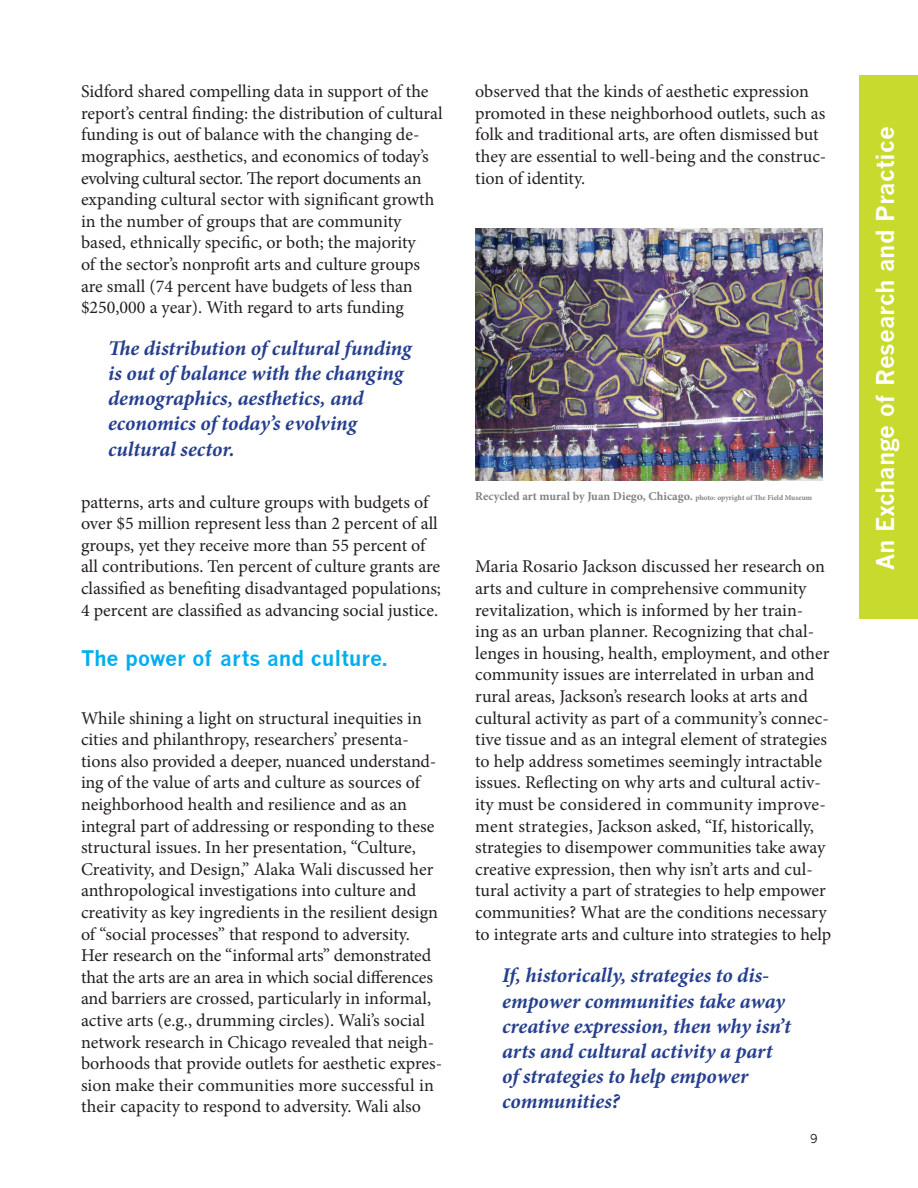
<style>
.page{position:relative;width:918px;height:1188px;background:#fff}
.page>*{position:absolute;margin:0;border:0;box-sizing:border-box;transform-origin:0 0}
.t1{font:700 24px "News Gothic";color:#fff}
.t2{font:italic 700 21px/25.2px "Minion Pro";letter-spacing:-.005em;color:#253f8e}
.t3{font:700 21px "News Gothic";color:#00aeef}
.t4{font:18px/21.6px "Minion Pro";color:#231f20}
.t5{font:700 12px "Minion Pro";color:#808285}
.t6{font:12px "News Gothic";color:#231f20}
.s1{font-size:7.5px}
</style>
<div class="page">
<img style="left:475px;top:228px;width:348px;height:253px">
<div style="left:860px;top:76px;width:58px;height:543px;background:#c8da2d"></div>
<p class="t4" style="left:81px;top:81px;width:363px">Sidford shared compelling data in support of the report’s central finding: the distribution of cultural funding is out of balance with the changing de&shy;mographics, aesthetics, and economics of today’s evolving cultural sector. The report documents an expanding cultural sector with significant growth in the number of groups that are community based, ethnically specific, or both; the majority<br>of the sector’s nonprofit arts and culture groups are small (74 percent have budgets of less than $250,000 a year). With regard to arts funding</p>
<p class="t2" style="left:108px;top:335px;width:305px">The distribution of cultural funding is out of balance with the changing demographics, aesthetics, and economics of today’s evolving cultural sector.</p>
<p class="t4" style="left:81px;top:491px;width:362px">patterns, arts and culture groups with budgets of over $5 million represent less than 2 percent of all groups, yet they receive more than 55 percent of all contributions. Ten percent of culture grants are classified as benefiting disadvantaged populations; 4 percent are classified as advancing social justice.</p>
<p class="t3" style="left:81px;top:645px;width:309px">The power of arts and culture.</p>
<p class="t4" style="left:81px;top:707px;width:363px">While shining a light on structural inequities in cities and philanthropy, researchers’ presenta&shy;tions also provided a deeper, nuanced understand&shy;ing of the value of arts and culture as sources of neighborhood health and resilience and as an integral part of addressing or responding to these structural issues. In her presentation, “Culture, Creativity, and Design,” Alaka Wali discussed her anthropological investigations into culture and creativity as key ingredients in the resilient design of “social processes” that respond to adversity.<br>Her research on the “informal arts” demonstrated that the arts are an area in which social differences and barriers are crossed, particularly in informal, active arts (e.g., drumming circles). Wali’s social network research in Chicago revealed that neigh&shy;borhoods that provide outlets for aesthetic expres&shy;sion make their communities more successful in their capacity to respond to adversity. Wali also</p>
<p class="t4" style="left:475px;top:81px;width:353px">observed that the kinds of aesthetic expression promoted in these neighborhood outlets, such as folk and traditional arts, are often dismissed but they are essential to well-being and the construc&shy;tion of identity.</p>
<p class="t5" style="left:475px;top:488px;width:338px">Recycled art mural by Juan Diego, Chicago. <span class="s1">photo: opyright of The Field Museum</span></p>
<p class="t4" style="left:475px;top:556px;width:358px">Maria Rosario Jackson discussed her research on arts and culture in comprehensive community revitalization, which is informed by her train-<br>ing as an urban planner. Recognizing that chal&shy;lenges in housing, health, employment, and other community issues are interrelated in urban and rural areas, Jackson’s research looks at arts and cultural activity as part of a community’s connec&shy;tive tissue and as an integral element of strategies to help address sometimes seemingly intractable issues. Reflecting on why arts and cultural activ&shy;ity must be considered in community improve&shy;ment strategies, Jackson asked, “If, historically, strategies to disempower communities take away creative expression, then why isn’t arts and cul&shy;tural activity a part of strategies to help empower communities? What are the conditions necessary to integrate arts and culture into strategies to help</p>
<p class="t2" style="left:502px;top:963px;width:290px">If, historically, strategies to dis&shy;empower communities take away creative expression, then why isn’t arts and cultural activity a part of strategies to help empower communities?</p>
<p class="t6" style="left:810px;top:1132px;width:9px">9</p>
<h1 class="t1" style="left:871px;top:570px;width:445px;rotate:-90deg">An Exchange of Research and Practice</h1>
</div>
